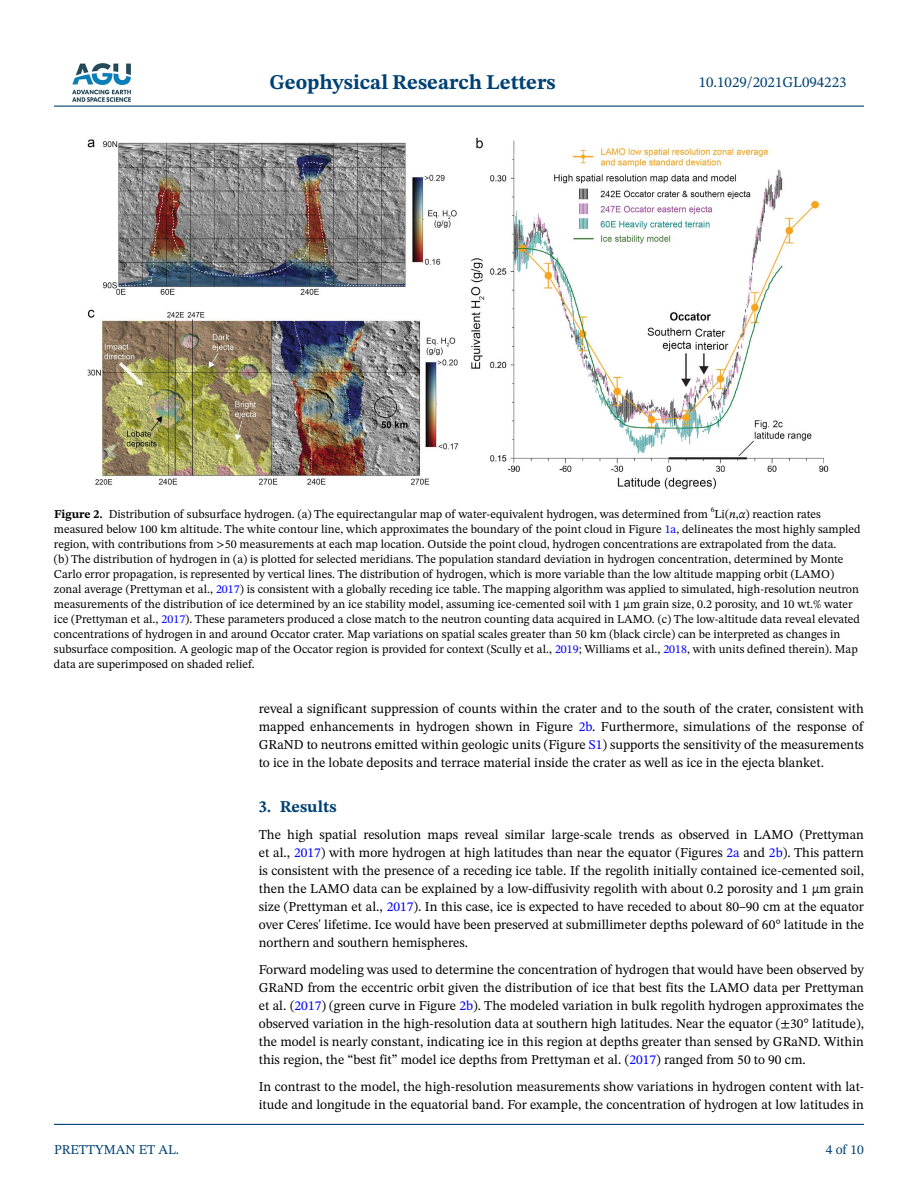
<style>
.page{position:relative;width:918px;height:1188px;background:#fff}
.page>*{position:absolute;margin:0;border:0;box-sizing:border-box;transform-origin:0 0}
.t1{font:700 21px "STIX Two Text";color:#004174}
.t2{font:700 16.5px "STIX Two Text";color:#004174}
.t3{font:15px "STIX Two Text";color:#004174}
.t4{font:13.5px/18px "STIX Two Text";color:#000;text-align:justify}
.t5{font:13.5px "STIX Two Text";color:#004174}
.t6{font:12px/15px "STIX Two Text";color:#000}
.t7{font:7.8px "STIX Two Text";color:#000}
.s1{font-weight:700}
.s2{font-style:italic}
.s3{color:#00f}
</style>
<div class="page">
<hr style="left:54px;top:106px;width:810px;height:1px;background:#004174">
<hr style="left:54px;top:1124px;width:810px;height:1px;background:#004174">
<img style="left:72px;top:63px;width:59px;height:39px">
<img style="left:88px;top:137px;width:741px;height:352px">
<h1 class="t1" style="left:269px;top:67px;width:288px">Geophysical Research Letters</h1>
<p class="t3" style="left:699px;top:72px;width:149px">10.1029/2021GL094223</p>
<p class="t6" style="left:54px;top:506px;width:655px"><span class="s1">Figure 2.</span> Distribution of subsurface hydrogen. (a) The equirectangular map of water-equivalent hydrogen, was determined from</p>
<p class="t7" style="left:711px;top:504px;width:5px">6</p>
<p class="t6" style="left:54px;top:506px;width:808px;text-indent:661px">Li(<span class="s2">n</span>,<span class="s2">α</span>) reaction rates measured below 100 km altitude. The white contour line, which approximates the boundary of the point cloud in Figure <span class="s3">1a</span>, delineates the most highly sampled region, with contributions from &gt;50 measurements at each map location. Outside the point cloud, hydrogen concentrations are extrapolated from the data.<br>(b) The distribution of hydrogen in (a) is plotted for selected meridians. The population standard deviation in hydrogen concentration, determined by Monte Carlo error propagation, is represented by vertical lines. The distribution of hydrogen, which is more variable than the low altitude mapping orbit (LAMO) zonal average (Prettyman et al., <span class="s3">2017</span>) is consistent with a globally receding ice table. The mapping algorithm was applied to simulated, high-resolution neutron measurements of the distribution of ice determined by an ice stability model, assuming ice-cemented soil with 1 μm grain size, 0.2 porosity, and 10 wt.% water ice (Prettyman et al., <span class="s3">2017</span>). These parameters produced a close match to the neutron counting data acquired in LAMO. (c) The low-altitude data reveal elevated concentrations of hydrogen in and around Occator crater. Map variations on spatial scales greater than 50 km (black circle) can be interpreted as changes in subsurface composition. A geologic map of the Occator region is provided for context (Scully et al., <span class="s3">2019</span>; Williams et al., <span class="s3">2018</span>, with units defined therein). Map data are superimposed on shaded relief.</p>
<p class="t5" style="left:54px;top:1140px;width:127px">PRETTYMAN ET AL.</p>
<p class="t4" style="left:259px;top:700px;width:607px">reveal a significant suppression of counts within the crater and to the south of the crater, consistent with mapped enhancements in hydrogen shown in Figure <span class="s3">2b</span>. Furthermore, simulations of the response of GRaND to neutrons emitted within geologic units (Figure <span class="s3">S1</span>) supports the sensitivity of the measurements to ice in the lobate deposits and terrace material inside the crater as well as ice in the ejecta blanket.</p>
<p class="t2" style="left:259px;top:795px;width:79px">3. Results</p>
<p class="t4" style="left:259px;top:826px;width:607px">The high spatial resolution maps reveal similar large-scale trends as observed in LAMO (Prettyman et al., <span class="s3">2017</span>) with more hydrogen at high latitudes than near the equator (Figures <span class="s3">2a</span> and <span class="s3">2b</span>). This pattern is consistent with the presence of a receding ice table. If the regolith initially contained ice-cemented soil, then the LAMO data can be explained by a low-diffusivity regolith with about 0.2 porosity and 1 μm grain size (Prettyman et al., <span class="s3">2017</span>). In this case, ice is expected to have receded to about 80–90 cm at the equator over Ceres' lifetime. Ice would have been preserved at submillimeter depths poleward of 60° latitude in the northern and southern hemispheres.</p>
<p class="t4" style="left:259px;top:961px;width:607px">Forward modeling was used to determine the concentration of hydrogen that would have been observed by GRaND from the eccentric orbit given the distribution of ice that best fits the LAMO data per Prettyman et al. (<span class="s3">2017</span>) (green curve in Figure <span class="s3">2b</span>). The modeled variation in bulk regolith hydrogen approximates the observed variation in the high-resolution data at southern high latitudes. Near the equator (±30° latitude), the model is nearly constant, indicating ice in this region at depths greater than sensed by GRaND. Within this region, the “best fit” model ice depths from Prettyman et al. (<span class="s3">2017</span>) ranged from 50 to 90 cm.</p>
<p class="t4" style="left:259px;top:1078px;width:607px">In contrast to the model, the high-resolution measurements show variations in hydrogen content with lat&shy;itude and longitude in the equatorial band. For example, the concentration of hydrogen at low latitudes in</p>
<p class="t5" style="left:826px;top:1140px;width:40px">4 of 10</p>
</div>
